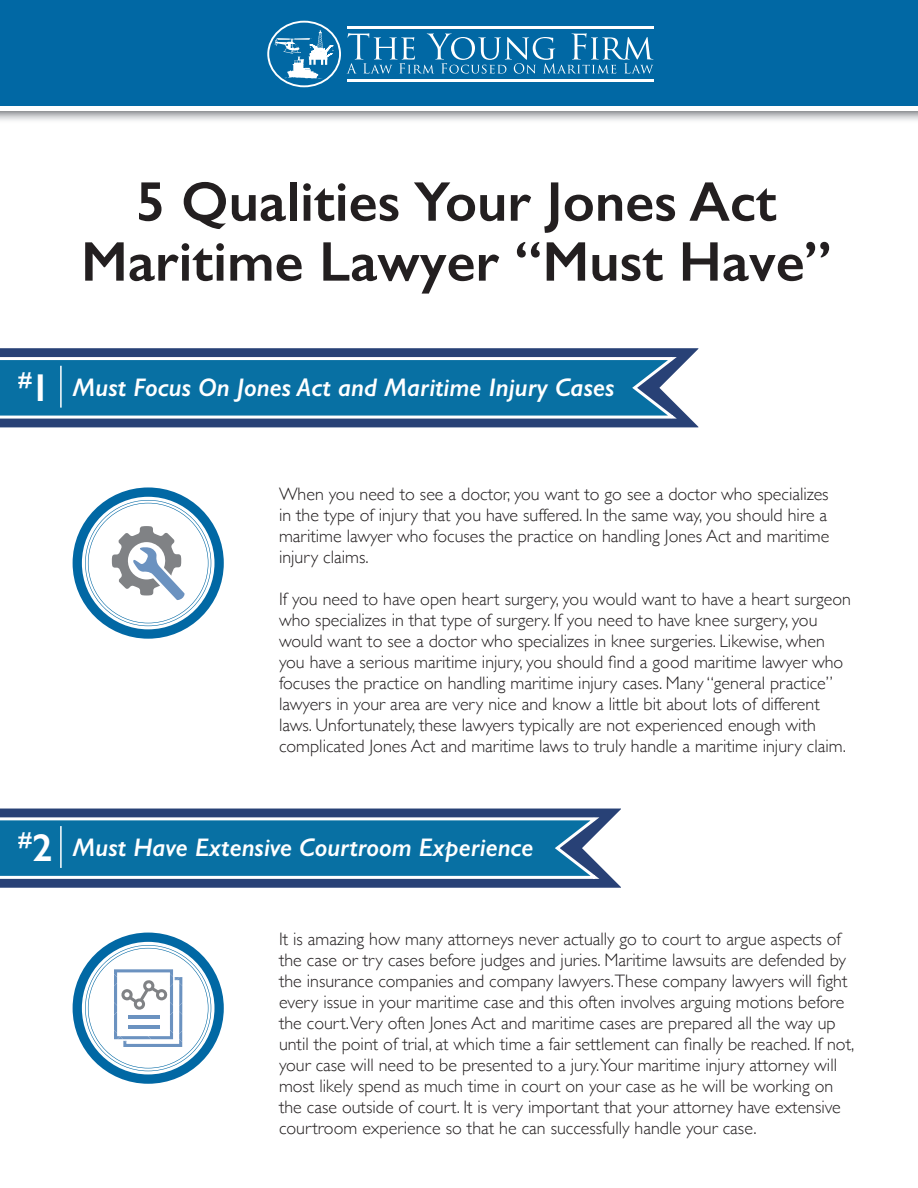
<style>
.page{position:relative;width:918px;height:1188px;background:#fff}
.page>*{position:absolute;margin:0;border:0;box-sizing:border-box;transform-origin:0 0}
.t1{font:600 56.1px/59.8px "Gill Sans";color:#231f20;text-align:center}
.t2{font:italic 600 25.5px "Gill Sans";color:#fff}
.t3{font:600 22.8px "Gill Sans";color:#fff}
.t4{font:300 18px/21px "Gill Sans";color:#231f20}
.s1{font-size:39px}
</style>
<div class="page">
<svg style="left:0;top:348px;width:698px;height:79px;background:#405685"></svg>
<svg style="left:0;top:809px;width:621px;height:79px;background:#425886"></svg>
<svg style="left:0;top:354px;width:681px;height:66px;background:#257aa8"></svg>
<hr style="left:60px;top:366px;width:2px;height:42px;background:#fff">
<svg style="left:0;top:815px;width:604px;height:65px;background:#257ba9"></svg>
<hr style="left:60px;top:826px;width:2px;height:42px;background:#fff">
<div style="left:73px;top:487px;width:151px;height:152px;background:#0168a4;border-radius:50%"></div>
<svg style="left:82px;top:497px;width:133px;height:132px"></svg>
<div style="left:73px;top:933px;width:151px;height:151px;background:#0168a4;border-radius:50%"></div>
<svg style="left:82px;top:942px;width:133px;height:132px"></svg>
<svg style="left:85px;top:500px;width:126px;height:126px;background:#c7d7e1"></svg>
<svg style="left:85px;top:945px;width:126px;height:126px;background:#cddeea"></svg>
<div style="left:0;top:0;width:918px;height:106px;background:#0168a4"></div>
<svg style="left:347px;top:33px;width:306px;height:41px"></svg>
<hr style="left:347px;top:80px;width:306px;height:2px;background:#fff">
<hr style="left:347px;top:26px;width:306px;height:2px;background:#fff">
<svg style="left:267px;top:21px;width:74px;height:66px"></svg>
<h1 class="t1" style="left:81px;top:171px;width:752px">5 Qualities Your Jones Act<br>Maritime Lawyer “Must Have”</h1>
<p class="t3" style="left:19px;top:366px;width:34px">#<span class="s1">1</span></p>
<h2 class="t2" style="left:73px;top:372px;width:543px">Must Focus On Jones Act and Maritime Injury Cases</h2>
<p class="t4" style="left:279px;top:483px;width:552px;text-align:justify">When you need to see a doctor, you want to go see a doctor who specializes in the type of injury that you have suffered. In the same way, you should hire a maritime lawyer who focuses the practice on handling Jones Act and maritime injury claims.</p>
<p class="t4" style="left:279px;top:588px;width:574px">If you need to have open heart surgery, you would want to have a heart surgeon who specializes in that type of surgery. If you need to have knee surgery, you would want to see a doctor who specializes in knee surgeries. Likewise, when you have a serious maritime injury, you should find a good maritime lawyer who focuses the practice on handling maritime injury cases. Many “general practice” lawyers in your area are very nice and know a little bit about lots of different laws. Unfortunately, these lawyers typically are not experienced enough with complicated Jones Act and maritime laws to truly handle a maritime injury claim.</p>
<p class="t3" style="left:18px;top:827px;width:36px">#<span class="s1">2</span></p>
<h2 class="t2" style="left:73px;top:832px;width:463px">Must Have Extensive Courtroom Experience</h2>
<p class="t4" style="left:279px;top:928px;width:577px">It is amazing how many attorneys never actually go to court to argue aspects of the case or try cases before judges and juries. Maritime lawsuits are defended by the insurance companies and company lawyers.These company lawyers will fight every issue in your maritime case and this often involves arguing motions before the court.Very often Jones Act and maritime cases are prepared all the way up until the point of trial, at which time a fair settlement can finally be reached. If not, your case will need to be presented to a jury.Your maritime injury attorney will most likely spend as much time in court on your case as he will be working on the case outside of court. It is very important that your attorney have extensive courtroom experience so that he can successfully handle your case.</p>
</div>
